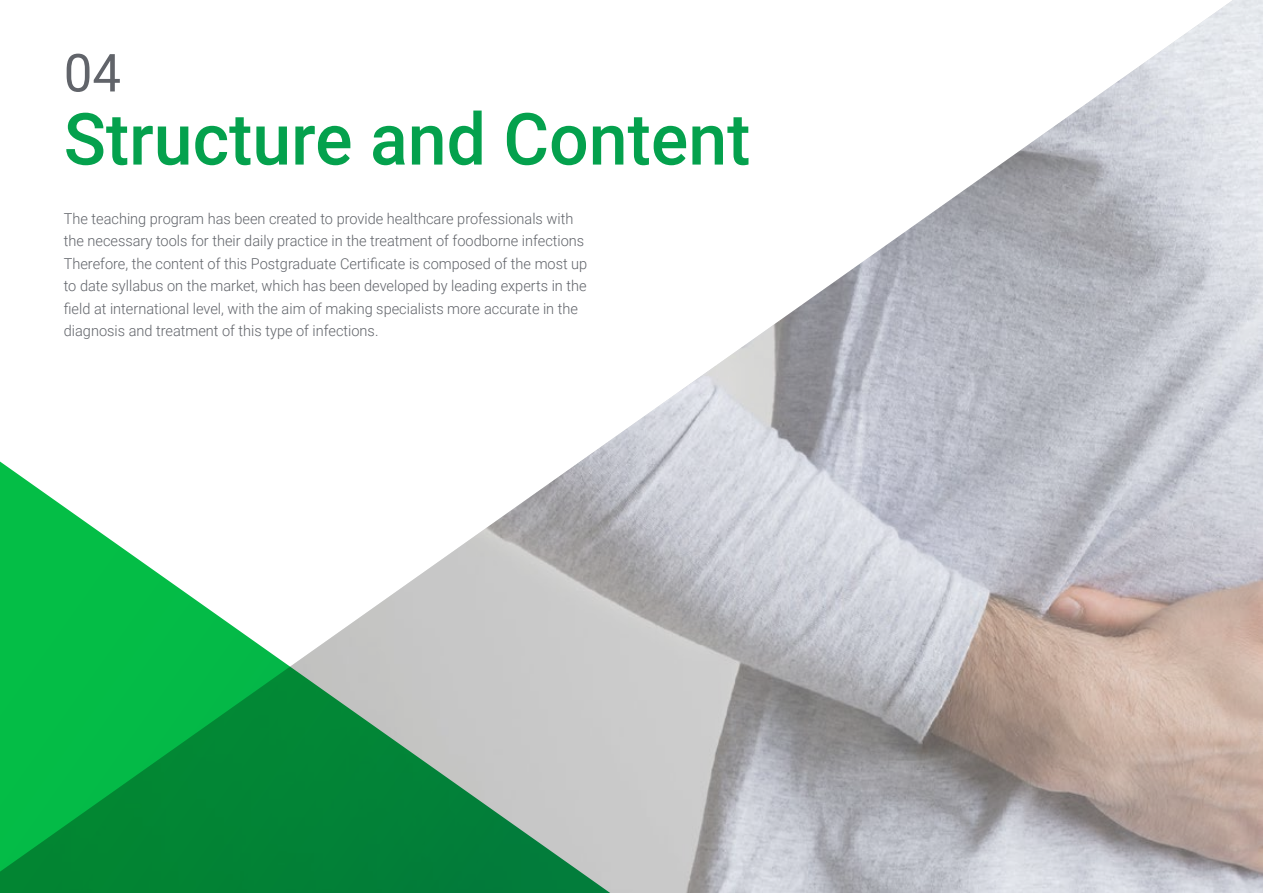
<style>
.page{position:relative;width:1263px;height:893px;background:#fff}
.page>*{position:absolute;margin:0;border:0;box-sizing:border-box;transform-origin:0 0}
.t1{font:500 72px "Roboto";color:#04a14d}
.t2{font:52.5px "Roboto";color:#61646a}
.t3{font:300 15px/22.5px "Roboto";color:#61646a}
</style>
<div class="page">
<img style="left:602px;top:0;width:661px;height:893px">
<svg style="left:0;top:446px;width:640px;height:447px"></svg>
<h2 class="t2" style="left:64px;top:36px;width:59px">04</h2>
<h1 class="t1" style="left:64px;top:89px;width:688px">Structure and Content</h1>
<p class="t3" style="left:64px;top:207px;width:525px">The teaching program has been created to provide healthcare professionals with the necessary tools for their daily practice in the treatment of foodborne infections Therefore, the content of this Postgraduate Certificate is composed of the most up to date syllabus on the market, which has been developed by leading experts in the field at international level, with the aim of making specialists more accurate in the diagnosis and treatment of this type of infections.</p>
</div>
